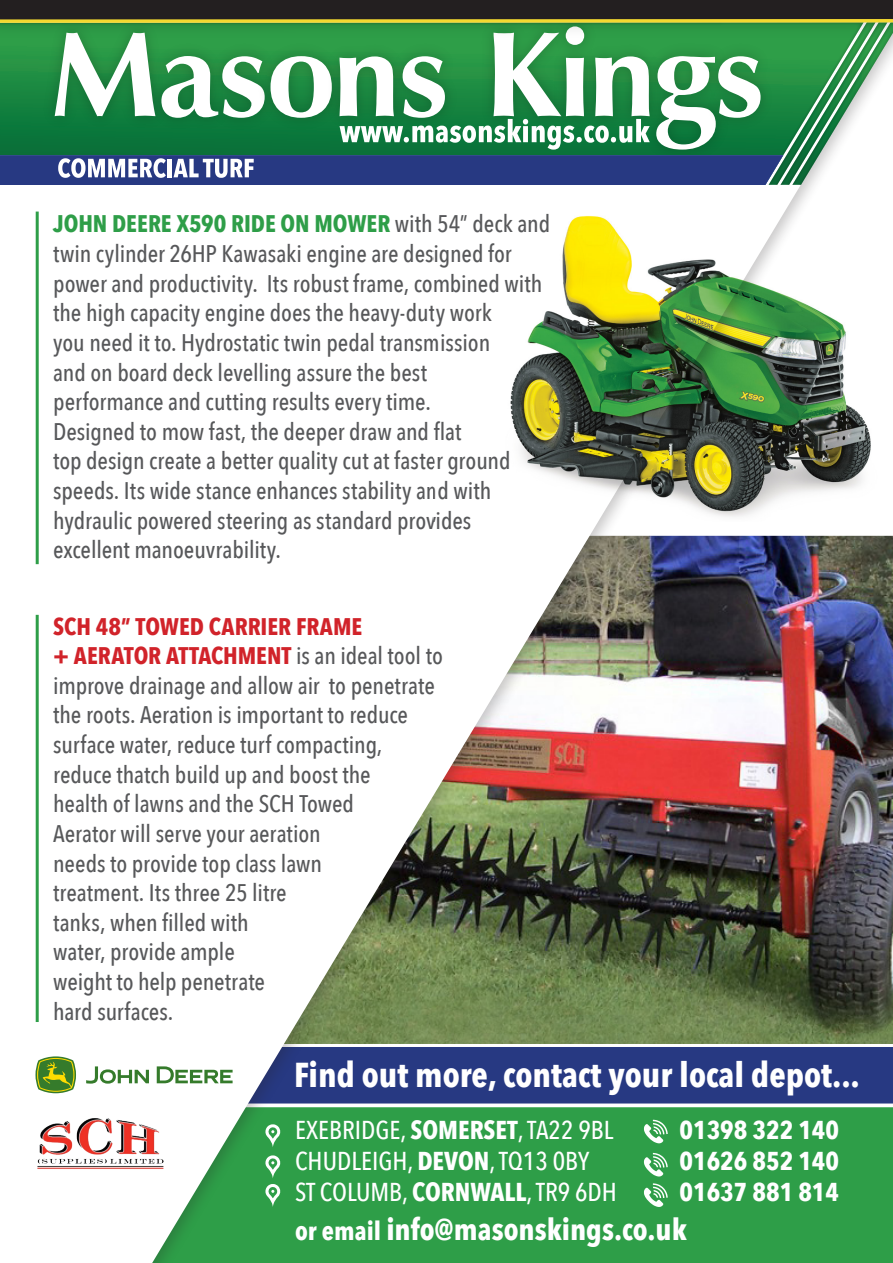
<style>
.page{position:relative;width:893px;height:1263px;background:#fff}
.page>*{position:absolute;margin:0;border:0;box-sizing:border-box;transform-origin:0 0}
.t1{font:700 34.5px "Avenir Next Condensed";color:#fff}
.t2{font:700 30px "Avenir Next Condensed";color:#fff}
.t3{font:500 25.8px "Avenir Next Condensed";color:#fff}
.t4{font:700 25.8px "Avenir Next Condensed";color:#fff}
.t5{font:500 24px/29.7px "Avenir Next Condensed";letter-spacing:-.005em;color:#57585a}
.s1{font-weight:700;color:#2e9e48}
.s2{font-weight:700;color:#d1232a}
.s3{font-weight:700}
.s4{font-size:25.8px}
</style>
<div class="page">
<img style="left:35px;top:185px;width:858px;height:1078px">
<svg style="left:0;top:19px;width:893px;height:3px;fill:#f4d930"></svg>
<div style="left:0;top:0;width:893px;height:19px;background:#231f20"></div>
<svg style="left:0;top:22px;width:893px;height:163px"></svg>
<div style="left:31px;top:1039px;width:214px;height:65px;background:#fff"></div>
<svg style="left:86px;top:1066px;width:147px;height:17px"></svg>
<svg style="left:35px;top:1056px;width:41px;height:37px"></svg>
<img style="left:35px;top:1111px;width:130px;height:63px">
<hr style="left:36px;top:212px;width:3px;height:352px;background:#2e9e48">
<hr style="left:36px;top:615px;width:3px;height:407px;background:#2e9e48">
<img style="left:435px;top:204px;width:458px;height:317px">
<p class="t5" style="left:53px;top:209px;width:499px"><span class="s1">JOHN DEERE X590 RIDE ON MOWER</span> with 54” deck and twin cylinder 26HP Kawasaki engine are designed for power and productivity. Its robust frame, combined with the high capacity engine does the heavy-duty work<br>you need it to. Hydrostatic twin pedal transmission<br>and on board deck levelling assure the best<br>performance and cutting results every time.<br>Designed to mow fast, the deeper draw and flat<br>top design create a better quality cut at faster ground speeds. Its wide stance enhances stability and with hydraulic powered steering as standard provides excellent manoeuvrability.</p>
<p class="t5" style="left:53px;top:611px;width:391px"><span class="s2">SCH 48” TOWED CARRIER FRAME<br>+ AERATOR ATTACHMENT</span> is an ideal tool to improve drainage and allow air to penetrate the roots. Aeration is important to reduce surface water, reduce turf compacting, reduce thatch build up and boost the<br>health of lawns and the SCH Towed<br>Aerator will serve your aeration<br>needs to provide top class lawn<br>treatment. Its three 25 litre<br>tanks, when filled with<br>water, provide ample<br>weight to help penetrate<br>hard surfaces.</p>
<p class="t1" style="left:294px;top:1054px;width:567px">Find out more, contact your local depot...</p>
<p class="t3" style="left:295px;top:1114px;width:320px">EXEBRIDGE, <span class="s3">SOMERSET</span>, TA22 9BL</p>
<p class="t4" style="left:680px;top:1114px;width:161px">01398 322 140</p>
<p class="t3" style="left:295px;top:1145px;width:296px">CHUDLEIGH, <span class="s3">DEVON</span>, TQ13 0BY</p>
<p class="t4" style="left:680px;top:1145px;width:161px">01626 852 140</p>
<p class="t3" style="left:295px;top:1176px;width:323px">ST COLUMB, <span class="s3">CORNWALL</span>, TR9 6DH</p>
<p class="t4" style="left:680px;top:1176px;width:161px">01637 881 814</p>
<p class="t2" style="left:295px;top:1211px;width:393px"><span class="s4">or email</span> info@masonskings.co.uk</p>
</div>
